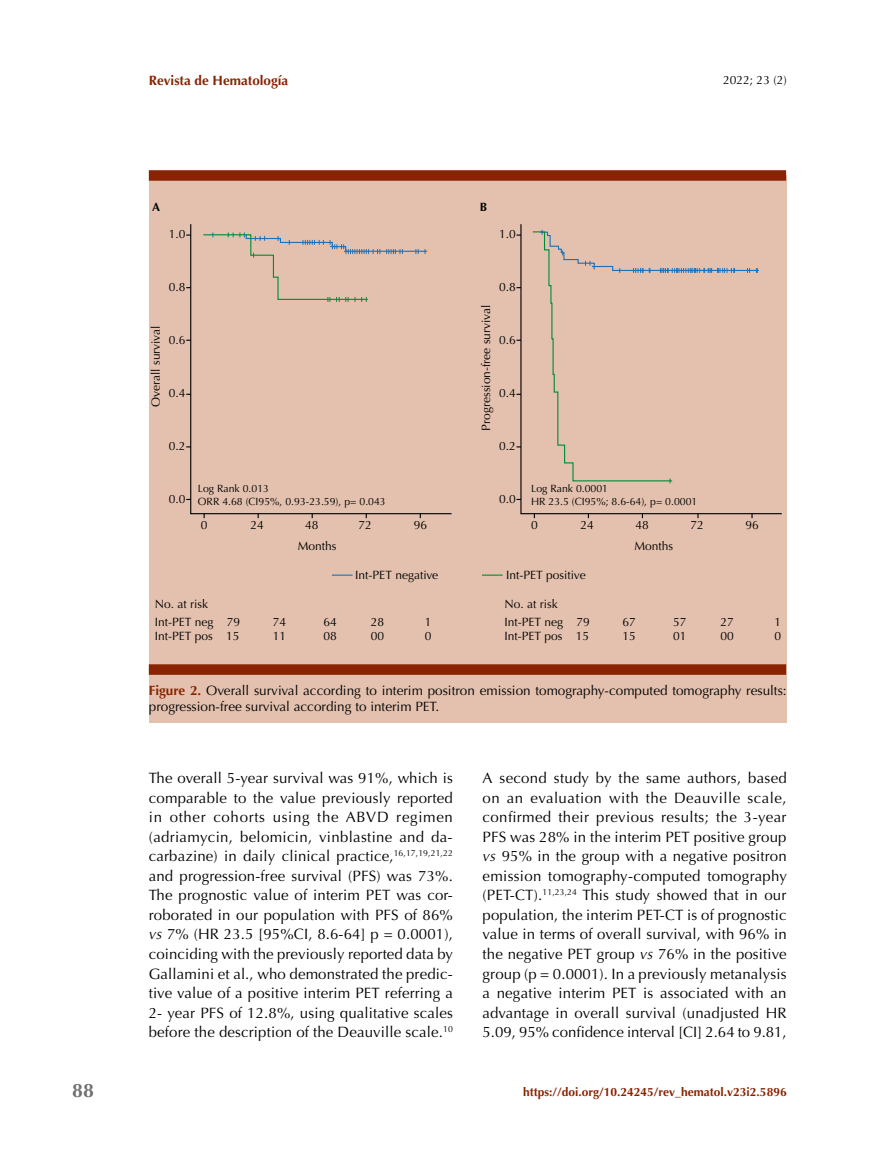
<style>
.page{position:relative;width:893px;height:1149px;background:#fff}
.page>*{position:absolute;margin:0;border:0;box-sizing:border-box;transform-origin:0 0}
.t1{font:700 19.5px "Optima";color:#706f6f}
.t2{font:15px/19.5px "Optima";letter-spacing:.01em;color:#000;text-align:justify}
.t3{font:13.5px/16.5px "Optima";color:#000}
.t4{font:700 13.5px "Optima";color:#892301}
.t5{font:12px/17.4px "Optima";color:#000}
.t6{font:700 12px "Optima";color:#892301}
.t7{font:700 12px "Optima";color:#000}
.t8{font:10.5px/12.6px "Optima";color:#000}
.s1{font-weight:700;color:#892301}
.s2{font-style:italic}
</style>
<div class="page">
<div style="left:149px;top:175px;width:638px;height:547px;background:#e3c1ae"></div>
<div style="left:149px;top:170px;width:637px;height:11px;background:#892301"></div>
<div style="left:149px;top:664px;width:637px;height:10px;background:#892301"></div>
<svg style="left:190px;top:224px;width:262px;height:290px"></svg>
<svg style="left:520px;top:224px;width:262px;height:290px"></svg>
<svg style="left:202px;top:233px;width:226px;height:68px"></svg>
<svg style="left:482px;top:574px;width:21px;height:1px"></svg>
<svg style="left:332px;top:574px;width:21px;height:1px"></svg>
<svg style="left:532px;top:230px;width:228px;height:253px"></svg>
<h1 class="t1" style="left:72px;top:1079px;width:23px">88</h1>
<p class="t4" style="left:149px;top:73px;width:141px">Revista de Hematología</p>
<p class="t5" style="left:723px;top:72px;width:65px">2022; 23 (2)</p>
<p class="t7" style="left:152px;top:200px;width:10px">A</p>
<p class="t5" style="left:169px;top:226px;width:18px">1.0</p>
<p class="t7" style="left:480px;top:200px;width:9px">B</p>
<p class="t5" style="left:499px;top:226px;width:18px">1.0</p>
<p class="t5" style="left:169px;top:278px;width:18px">0.8</p>
<p class="t5" style="left:147px;top:407px;width:83px;rotate:-90deg">Overall survival</p>
<p class="t5" style="left:169px;top:331px;width:18px">0.6</p>
<p class="t5" style="left:169px;top:384px;width:18px">0.4</p>
<p class="t5" style="left:169px;top:437px;width:18px">0.2</p>
<p class="t5" style="left:499px;top:278px;width:18px">0.8</p>
<p class="t5" style="left:477px;top:430px;width:127px;rotate:-90deg">Progression-free survival</p>
<p class="t5" style="left:499px;top:331px;width:18px">0.6</p>
<p class="t5" style="left:499px;top:384px;width:18px">0.4</p>
<p class="t5" style="left:499px;top:437px;width:18px">0.2</p>
<p class="t5" style="left:169px;top:490px;width:18px">0.0</p>
<p class="t8" style="left:198px;top:482px;width:189px">Log Rank 0.013<br>ORR 4.68 (CI95%, 0.93-23.59), p= 0.043</p>
<p class="t8" style="left:531px;top:482px;width:168px">Log Rank 0.0001<br>HR 23.5 (CI95%; 8.6-64), p= 0.0001</p>
<p class="t5" style="left:499px;top:490px;width:18px">0.0</p>
<p class="t5" style="left:250px;top:516px;width:15px">24</p>
<p class="t5" style="left:359px;top:516px;width:15px">72</p>
<p class="t5" style="left:414px;top:516px;width:15px">96</p>
<p class="t5" style="left:298px;top:537px;width:40px">Months</p>
<p class="t5" style="left:201px;top:516px;width:8px">0</p>
<p class="t5" style="left:305px;top:516px;width:15px">48</p>
<p class="t5" style="left:581px;top:516px;width:15px">24</p>
<p class="t5" style="left:690px;top:516px;width:15px">72</p>
<p class="t5" style="left:746px;top:516px;width:15px">96</p>
<p class="t5" style="left:634px;top:537px;width:40px">Months</p>
<p class="t5" style="left:531px;top:516px;width:8px">0</p>
<p class="t5" style="left:635px;top:516px;width:15px">48</p>
<p class="t5" style="left:355px;top:566px;width:85px">Int-PET negative</p>
<p class="t5" style="left:506px;top:565px;width:81px">Int-PET positive</p>
<p class="t5" style="left:155px;top:595px;width:87px">No. at risk<br>Int-PET neg 79</p>
<p class="t5" style="left:273px;top:612px;width:15px">74</p>
<p class="t5" style="left:323px;top:612px;width:15px">64</p>
<p class="t5" style="left:371px;top:612px;width:15px">28</p>
<p class="t5" style="left:425px;top:612px;width:8px">1</p>
<p class="t5" style="left:505px;top:595px;width:87px">No. at risk<br>Int-PET neg 79</p>
<p class="t5" style="left:623px;top:612px;width:15px">67</p>
<p class="t5" style="left:673px;top:612px;width:15px">57</p>
<p class="t5" style="left:721px;top:612px;width:15px">27</p>
<p class="t5" style="left:775px;top:612px;width:8px">1</p>
<p class="t5" style="left:155px;top:627px;width:86px">Int-PET pos 15</p>
<p class="t5" style="left:273px;top:627px;width:15px">11</p>
<p class="t5" style="left:323px;top:627px;width:15px">08</p>
<p class="t5" style="left:371px;top:627px;width:15px">00</p>
<p class="t5" style="left:425px;top:627px;width:8px">0</p>
<p class="t5" style="left:505px;top:627px;width:86px">Int-PET pos 15</p>
<p class="t5" style="left:623px;top:627px;width:15px">15</p>
<p class="t5" style="left:673px;top:627px;width:15px">01</p>
<p class="t5" style="left:721px;top:627px;width:15px">00</p>
<p class="t5" style="left:775px;top:627px;width:8px">0</p>
<p class="t3" style="left:149px;top:681px;width:639px"><span class="s1">Figure 2.</span> Overall survival according to interim positron emission tomography-computed tomography results: progression-free survival according to interim PET.</p>
<p class="t2" style="left:149px;top:768px;width:306px">The overall 5-year survival was 91%, which is comparable to the value previously reported in other cohorts using the ABVD regimen (adriamycin, belomicin, vinblastine and da&shy;carbazine) in daily clinical practice,<sup>16,17,19,21,22 </sup>and progression-free survival (PFS) was 73%.<br>The prognostic value of interim PET was cor&shy;roborated in our population with PFS of 86% <span class="s2">vs</span> 7% (HR 23.5 [95%CI, 8.6-64] p = 0.0001), coinciding with the previously reported data by Gallamini et al., who demonstrated the predic&shy;tive value of a positive interim PET referring a 2- year PFS of 12.8%, using qualitative scales before the description of the Deauville scale.<sup>10</sup></p>
<p class="t2" style="left:483px;top:768px;width:306px">A second study by the same authors, based on an evaluation with the Deauville scale, confirmed their previous results; the 3-year PFS was 28% in the interim PET positive group <span class="s2">vs</span> 95% in the group with a negative positron emission tomography-computed tomography (PET-CT).<sup>11,23,24</sup> This study showed that in our population, the interim PET-CT is of prognostic value in terms of overall survival, with 96% in the negative PET group <span class="s2">vs</span> 76% in the positive group (p = 0.0001). In a previously metanalysis a negative interim PET is associated with an advantage in overall survival (unadjusted HR 5.09, 95% confidence interval [CI] 2.64 to 9.81,</p>
<p class="t6" style="left:523px;top:1084px;width:265px">https://doi.org/10.24245/rev_hematol.v23i2.5896</p>
</div>
